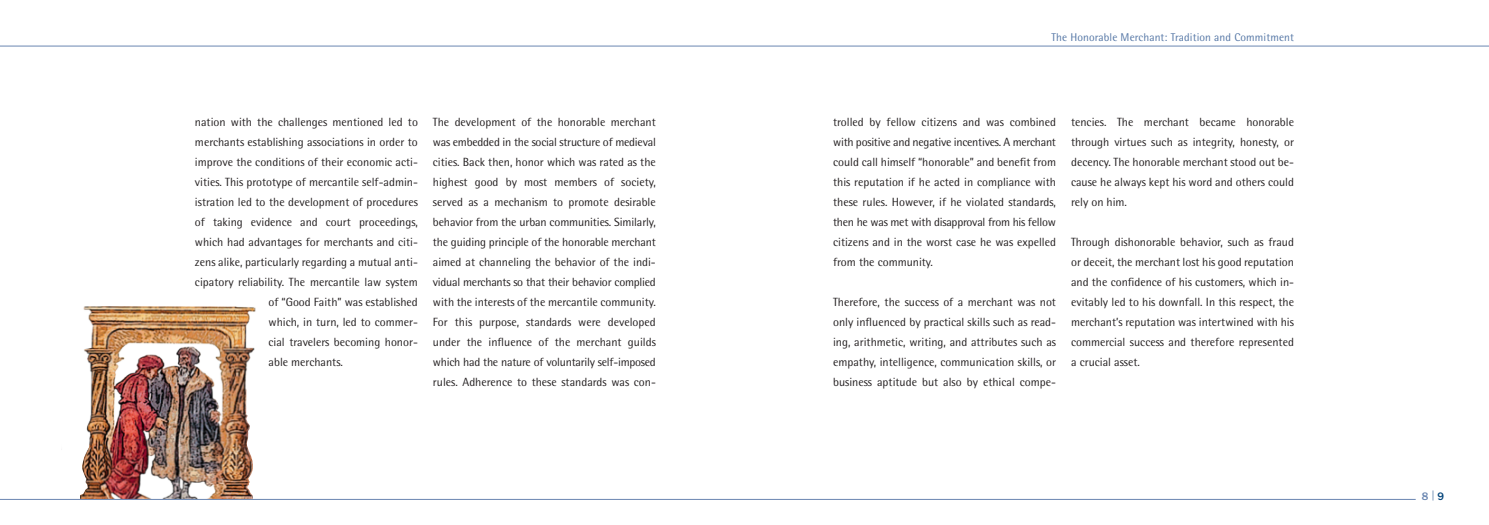
<style>
.page{position:relative;width:1489px;height:525px;background:#fff}
.page>*{position:absolute;margin:0;border:0;box-sizing:border-box;transform-origin:0 0}
.t1{font:11.88px/20px "Agfa Rotis Semisans";color:#231f20;text-align:justify}
.t2{font:11.25px "Agfa Rotis Semisans";letter-spacing:.01em;color:#5476a5}
.t3{font:500 11.25px "Franklin Gothic LT";color:#6a86b1}
.s1{font-weight:400;font-size:10px;color:#3d6799}
.s2{color:#004279}
</style>
<div class="page">
<img style="left:83px;top:306px;width:173px;height:193px">
<svg style="left:52px;top:436px;width:37px;height:63px"></svg>
<svg style="left:246px;top:333px;width:196px;height:166px"></svg>
<hr style="left:0;top:46px;width:1488px;height:1px;background:#6a86b1">
<hr style="left:0;top:499px;width:1415px;height:1px;background:#6a86b1">
<p class="t2" style="left:1051px;top:31px;width:244px">The Honorable Merchant: Tradition and Commitment</p>
<p class="t1" style="left:195px;top:112px;width:224px">nation with the challenges mentioned led to</p>
<p class="t1" style="left:195px;top:132px;width:224px">merchants establishing associations in order to</p>
<p class="t1" style="left:195px;top:152px;width:224px">improve the conditions of their economic acti-</p>
<p class="t1" style="left:195px;top:172px;width:223px">vities. This prototype of mercantile self-admin-</p>
<p class="t1" style="left:195px;top:192px;width:224px">istration led to the development of procedures</p>
<p class="t1" style="left:195px;top:212px;width:224px">of taking evidence and court proceedings,</p>
<p class="t1" style="left:195px;top:232px;width:224px">which had advantages for merchants and citi-</p>
<p class="t1" style="left:195px;top:252px;width:224px">zens alike, particularly regarding a mutual anti-</p>
<p class="t1" style="left:195px;top:272px;width:224px">cipatory reliability. The mercantile law system</p>
<p class="t1" style="left:268px;top:292px;width:151px">of “Good Faith” was established</p>
<p class="t1" style="left:268px;top:312px;width:151px">which, in turn, led to commer-</p>
<p class="t1" style="left:268px;top:332px;width:150px">cial travelers becoming honor-</p>
<p class="t1" style="left:268px;top:352px;width:76px">able merchants.</p>
<p class="t1" style="left:433px;top:112px;width:224px">The development of the honorable merchant was embedded in the social structure of medieval cities. Back then, honor which was rated as the highest good by most members of society, served as a mechanism to promote desirable behavior from the urban communities. Similarly, the guiding principle of the honorable merchant aimed at channeling the behavior of the indi&shy;vidual merchants so that their behavior complied with the interests of the mercantile community.<br>For this purpose, standards were developed under the influence of the merchant guilds which had the nature of voluntarily self-imposed rules. Adherence to these standards was con-</p>
<p class="t1" style="left:833px;top:112px;width:224px">trolled by fellow citizens and was combined with positive and negative incentives. A merchant could call himself “honorable” and benefit from this reputation if he acted in compliance with these rules. However, if he violated standards, then he was met with disapproval from his fellow citizens and in the worst case he was expelled from the community.</p>
<p class="t1" style="left:833px;top:292px;width:224px">Therefore, the success of a merchant was not only influenced by practical skills such as read&shy;ing, arithmetic, writing, and attributes such as empathy, intelligence, communication skills, or business aptitude but also by ethical compe-</p>
<p class="t1" style="left:1070px;top:112px;width:224px">tencies. The merchant became honorable through virtues such as integrity, honesty, or decency. The honorable merchant stood out be&shy;cause he always kept his word and others could rely on him.</p>
<p class="t1" style="left:1070px;top:232px;width:224px">Through dishonorable behavior, such as fraud or deceit, the merchant lost his good reputation and the confidence of his customers, which in&shy;evitably led to his downfall. In this respect, the merchant’s reputation was intertwined with his commercial success and therefore represented a crucial asset.</p>
<p class="t3" style="left:1421px;top:489px;width:24px">8<span class="s1">|</span><span class="s2">9</span></p>
</div>
